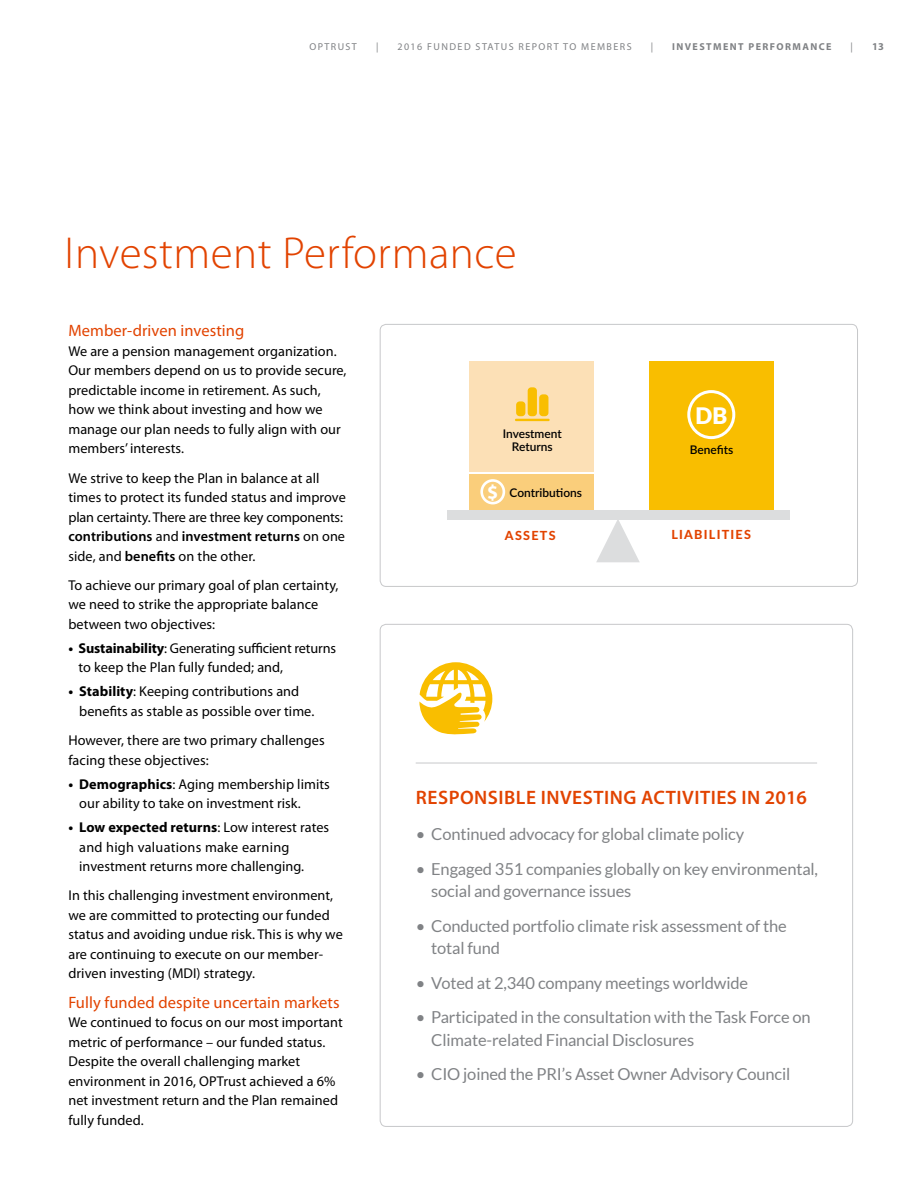
<style>
.page{position:relative;width:918px;height:1188px;background:#fff}
.page>*{position:absolute;margin:0;border:0;box-sizing:border-box;transform-origin:0 0}
.t1{font:300 45px "Myriad Pro";letter-spacing:.01em;color:#e24301}
.t2{font:900 22.65px "Lato";color:#fff}
.t3{font:700 19.95px "Myriad Pro";color:#fff}
.t4{font:600 19.5px "Myriad Pro";letter-spacing:.025em;color:#e24301}
.t5{font:16.5px/22.5px "Lato";letter-spacing:-.01em;color:#808285}
.t6{font:16.5px "Myriad Pro";letter-spacing:.005em;color:#e24301}
.t7{font:14.25px/19.5px "Myriad Pro";letter-spacing:.005em;color:#000}
.t8{font:800 12.6px "Lato";letter-spacing:.1em;color:#e24301}
.t9{font:600 11.85px/12.6px "Lato";color:#000;text-align:center}
.t10{font:700 10.5px "Myriad Pro";color:#808285}
.t11{font:10.05px "Myriad Pro";letter-spacing:.14em;color:#808285}
.t12{font:700 10.05px "Myriad Pro";letter-spacing:.14em;color:#808285}
.s1{font-weight:600}
.s2{font-weight:700}
</style>
<div class="page">
<div style="left:380px;top:324px;width:478px;height:263px;border:1px solid #c7c8ca;border-radius:6px"></div>
<div style="left:469px;top:362px;width:124px;height:110px;background:#fce0b6"></div>
<div style="left:649px;top:362px;width:124px;height:148px;background:#f9be00"></div>
<div style="left:469px;top:474px;width:124px;height:39px;background:#face7b"></div>
<svg style="left:596px;top:520px;width:44px;height:42px"></svg>
<div style="left:448px;top:510px;width:342px;height:10px;background:#dcddde"></div>
<svg style="left:515px;top:387px;width:35px;height:34px"></svg>
<div style="left:687px;top:390px;width:48px;height:49px;border:3px solid #fff;border-radius:50%"></div>
<div style="left:480px;top:479px;width:25px;height:25px;border:3px solid #fff;border-radius:50%"></div>
<hr style="left:416px;top:763px;width:401px;height:1px;background:#c7c8ca">
<svg style="left:419px;top:662px;width:73px;height:73px"></svg>
<p class="t11" style="left:309px;top:40px;width:49px">OPTRUST</p>
<p class="t11" style="left:376px;top:40px;width:4px">|</p>
<p class="t11" style="left:398px;top:40px;width:236px">2016 FUNDED STATUS REPORT TO MEMBERS</p>
<p class="t11" style="left:651px;top:40px;width:4px">|</p>
<p class="t12" style="left:672px;top:40px;width:161px">INVESTMENT PERFORMANCE</p>
<p class="t11" style="left:851px;top:40px;width:4px">|</p>
<p class="t10" style="left:872px;top:40px;width:13px">13</p>
<h1 class="t1" style="left:64px;top:226px;width:454px">Investment Performance</h1>
<p class="t6" style="left:68px;top:321px;width:177px">Member-driven investing</p>
<p class="t7" style="left:68px;top:341px;width:280px">We are a pension management organization.<br>Our members depend on us to provide secure, predictable income in retirement. As such, how we think about investing and how we manage our plan needs to fully align with our members’ interests.</p>
<p class="t7" style="left:68px;top:468px;width:279px">We strive to keep the Plan in balance at all times to protect its funded status and improve plan certainty. There are three key components: <span class="s1">contributions</span> and <span class="s1">investment returns</span> on one side, and <span class="s1">benefits</span> on the other.</p>
<p class="t7" style="left:68px;top:575px;width:272px">To achieve our primary goal of plan certainty, we need to strike the appropriate balance between two objectives:</p>
<p class="t7" style="left:79px;top:638px;width:259px;text-indent:-10px"><span class="s2">• Sustainability</span>: Generating sufficient returns to keep the Plan fully funded; and,</p>
<p class="t7" style="left:79px;top:682px;width:237px;text-indent:-11px"><span class="s2">• Stability</span>: Keeping contributions and benefits as stable as possible over time.</p>
<p class="t7" style="left:68px;top:730px;width:258px">However, there are two primary challenges facing these objectives:</p>
<p class="t7" style="left:79px;top:774px;width:252px;text-indent:-11px"><span class="s2">• Demographics</span>: Aging membership limits our ability to take on investment risk.</p>
<p class="t7" style="left:79px;top:817px;width:252px;text-indent:-11px"><span class="s2">• Low expected returns</span>: Low interest rates and high valuations make earning investment returns more challenging.</p>
<p class="t7" style="left:68px;top:886px;width:276px">In this challenging investment environment, we are committed to protecting our funded status and avoiding undue risk. This is why we are continuing to execute on our member&shy;driven investing (MDI) strategy.</p>
<p class="t6" style="left:68px;top:992px;width:273px">Fully funded despite uncertain markets</p>
<p class="t7" style="left:68px;top:1012px;width:276px">We continued to focus on our most important metric of performance – our funded status.<br>Despite the overall challenging market environment in 2016, OPTrust achieved a 6% net investment return and the Plan remained fully funded.</p>
<p class="t9" style="left:503px;top:427px;width:60px">Investment<br>Returns</p>
<h3 class="t3" style="left:487px;top:479px;width:13px">$</h3>
<p class="t9" style="left:510px;top:486px;width:74px">Contributions</p>
<h2 class="t2" style="left:695px;top:402px;width:33px">DB</h2>
<p class="t9" style="left:690px;top:443px;width:45px">Benefits</p>
<p class="t8" style="left:505px;top:526px;width:52px">ASSETS</p>
<p class="t8" style="left:671px;top:525px;width:81px">LIABILITIES</p>
<h3 class="t4" style="left:416px;top:785px;width:393px">RESPONSIBLE INVESTING ACTIVITIES IN 2016</h3>
<p class="t5" style="left:416px;top:823px;width:330px">• Continued advocacy for global climate policy</p>
<p class="t5" style="left:431px;top:858px;width:388px;text-indent:-15px">• Engaged 351 companies globally on key environmental, social and governance issues</p>
<p class="t5" style="left:431px;top:915px;width:357px;text-indent:-15px">• Conducted portfolio climate risk assessment of the total fund</p>
<p class="t5" style="left:416px;top:972px;width:334px">• Voted at 2,340 company meetings worldwide</p>
<p class="t5" style="left:431px;top:1006px;width:381px;text-indent:-15px">• Participated in the consultation with the Task Force on<br>Climate-related Financial Disclosures</p>
<p class="t5" style="left:416px;top:1063px;width:376px">• CIO joined the PRI’s Asset Owner Advisory Council</p>
</div>
